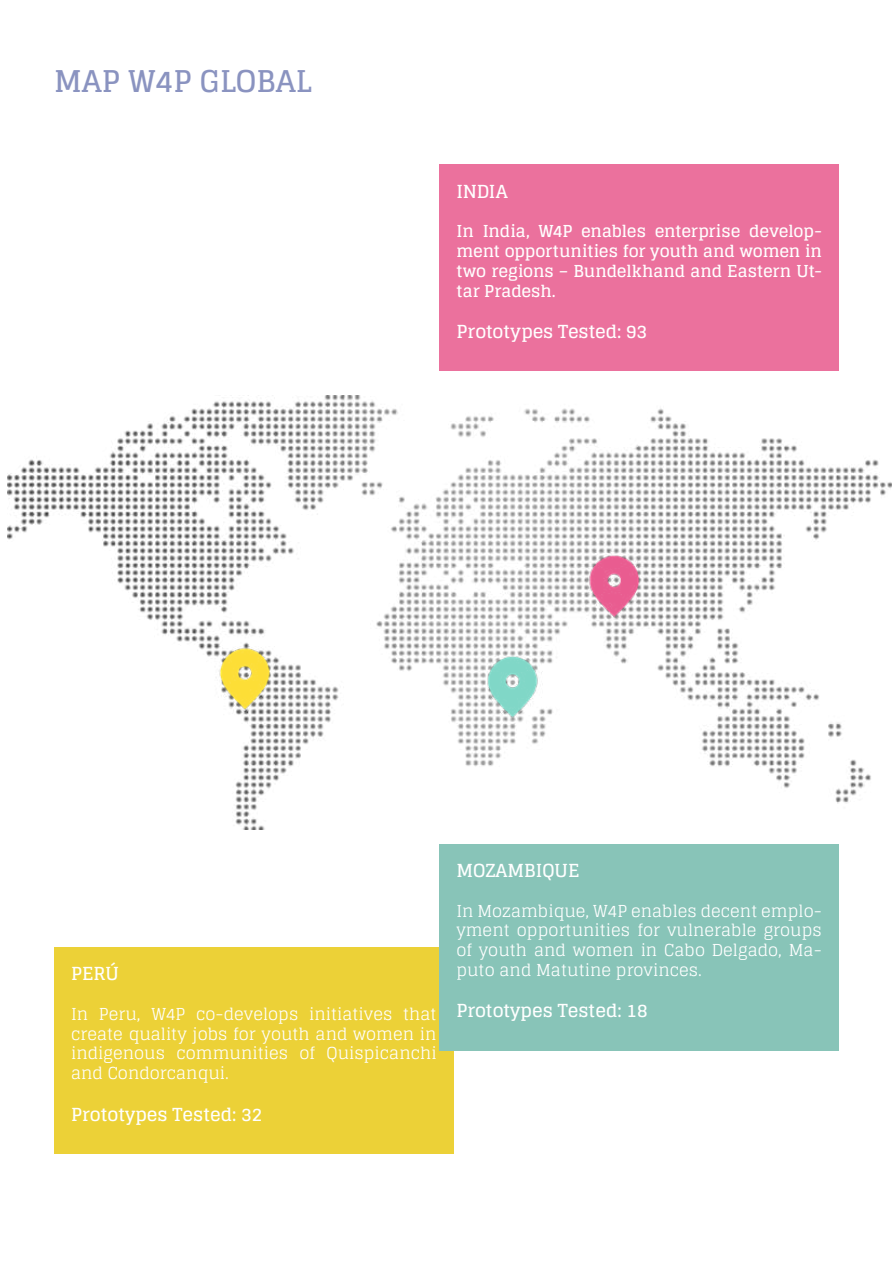
<style>
.page{position:relative;width:893px;height:1263px;background:#fff}
.page>*{position:absolute;margin:0;border:0;box-sizing:border-box;transform-origin:0 0}
.t1{font:700 30px "Glegoo";color:#8a93c0}
.t2{font:700 18px "Glegoo";color:#fff}
.t3{font:16.5px/19.8px "Glegoo";color:#fff;text-align:justify}
.t4{font:700 16.5px/19.8px "Glegoo";color:#fff;text-align:justify}
</style>
<div class="page">
<div style="left:439px;top:165px;width:400px;height:206px;background:#eb719d"></div>
<div style="left:54px;top:947px;width:400px;height:206px;background:#ecd137"></div>
<img style="left:7px;top:396px;width:884px;height:433px">
<div style="left:439px;top:844px;width:400px;height:206px;background:#88c4b8"></div>
<h1 class="t1" style="left:54px;top:64px;width:259px">MAP W4P GLOBAL</h1>
<p class="t2" style="left:457px;top:181px;width:53px">INDIA</p>
<p class="t4" style="left:457px;top:222px;width:367px">In India, W4P enables enterprise develop&shy;ment opportunities for youth and women in two regions – Bundelkhand and Eastern Ut&shy;tar Pradesh.</p>
<p class="t2" style="left:457px;top:321px;width:192px">Prototypes Tested: 93</p>
<p class="t2" style="left:71px;top:963px;width:49px">PERÚ</p>
<p class="t3" style="left:71px;top:1004px;width:367px">In Peru, W4P co-develops initiatives that create quality jobs for youth and women in indigenous communities of Quispicanchi and Condorcanqui.</p>
<p class="t2" style="left:71px;top:1104px;width:193px">Prototypes Tested: 32</p>
<p class="t2" style="left:456px;top:860px;width:125px">MOZAMBIQUE</p>
<p class="t3" style="left:456px;top:900px;width:367px">In Mozambique, W4P enables decent emplo&shy;yment opportunities for vulnerable groups of youth and women in Cabo Delgado, Ma&shy;puto and Matutine provinces.</p>
<p class="t2" style="left:456px;top:1000px;width:193px">Prototypes Tested: 18</p>
</div>
